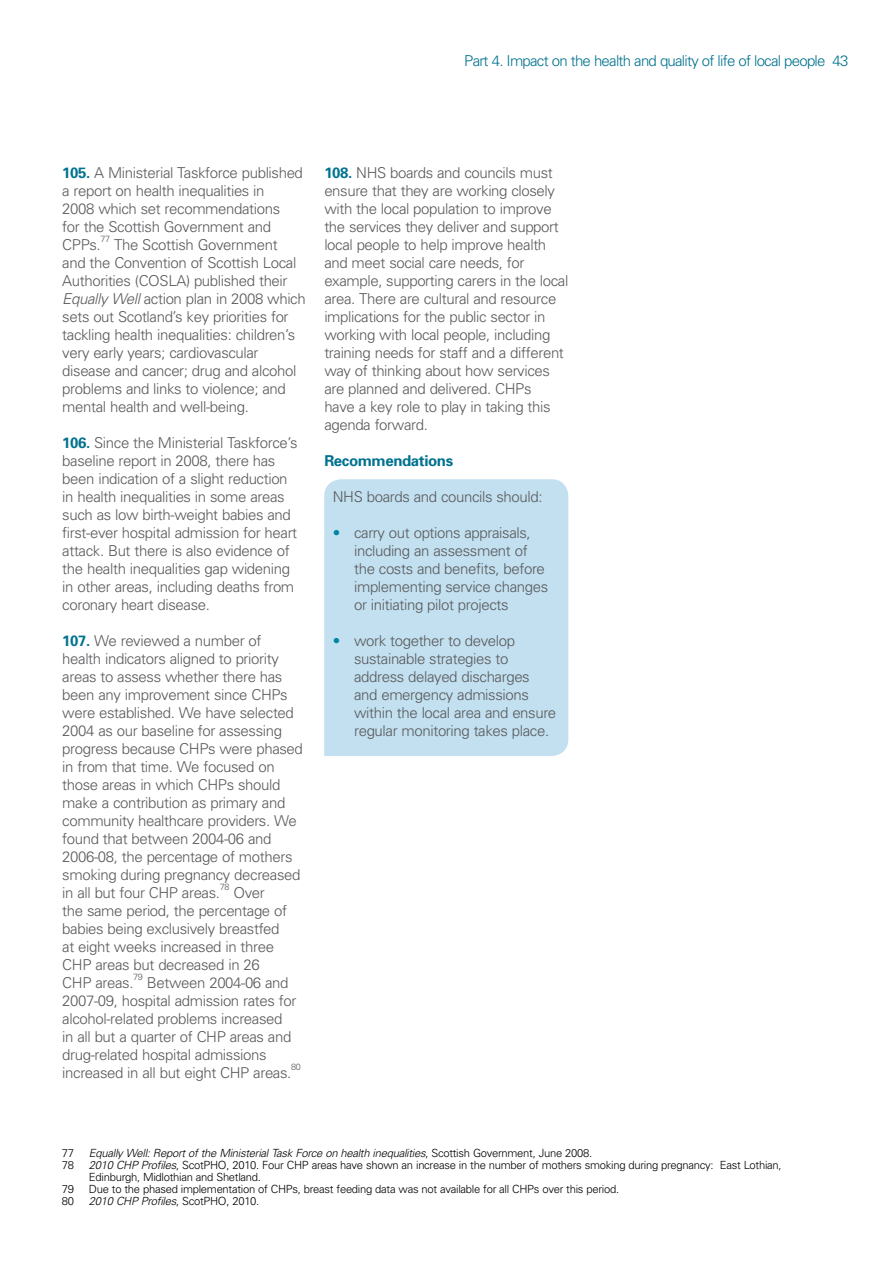
<style>
.page{position:relative;width:893px;height:1263px;background:#fff}
.page>*{position:absolute;margin:0;border:0;box-sizing:border-box;transform-origin:0 0}
.Paragraph{font:300 15px/18px "Univers";letter-spacing:-.025em;color:#58595b}
.Paragraph_-_bullet_h{font:300 15px/18px "Univers";letter-spacing:-.025em;color:#58595b}
.t1{font:300 15px "Univers";letter-spacing:-.05em;color:#00728f}
.Paragraph_-_highligh{font:300 15px "Univers";letter-spacing:-.025em;color:#58595b}
.Heading_3{font:700 15px "Univers";letter-spacing:-.025em;color:#00728f}
.Footnote{font:300 11.25px/12px "Univers";letter-spacing:-.025em;color:#000}
.Footnote-2{font:italic 300 11.25px "Univers";letter-spacing:-.025em;color:#000}
.Paragraph-2{font:300 9px "Univers";letter-spacing:-.025em;color:#58595b}
.s1{font-weight:700;color:#00728f}
.s2{font-style:italic}
.s3{color:#0086a2}
.s4{font-style:normal}
</style>
<div class="page">
<div style="left:324px;top:479px;width:244px;height:277px;background:#c2e0ef"></div>
<p class="t1" style="left:464px;top:52px;width:386px">Part 4. Impact on the health and quality of life of local people 43</p>
<p class="Paragraph" style="left:62px;top:163px;width:242px"><span class="s1">105.</span> A Ministerial Taskforce published a report on health inequalities in<br>2008 which set recommendations<br>for the Scottish Government and<br>CPPs.</p>
<p class="Paragraph-2" style="left:100px;top:234px;width:11px">77</p>
<p class="Paragraph" style="left:62px;top:235px;width:245px;text-indent:52px">The Scottish Government<br>and the Convention of Scottish Local Authorities (COSLA) published their <span class="s2">Equally Well</span> action plan in 2008 which sets out Scotland’s key priorities for tackling health inequalities: children’s very early years; cardiovascular disease and cancer; drug and alcohol problems and links to violence; and mental health and well-being.</p>
<p class="Paragraph" style="left:62px;top:433px;width:237px"><span class="s1">106.</span> Since the Ministerial Taskforce’s baseline report in 2008, there has been indication of a slight reduction in health inequalities in some areas such as low birth-weight babies and first-ever hospital admission for heart attack. But there is also evidence of the health inequalities gap widening in other areas, including deaths from coronary heart disease.</p>
<p class="Paragraph" style="left:62px;top:631px;width:242px"><span class="s1">107.</span> We reviewed a number of health indicators aligned to priority areas to assess whether there has been any improvement since CHPs were established. We have selected 2004 as our baseline for assessing progress because CHPs were phased in from that time. We focused on those areas in which CHPs should make a contribution as primary and community healthcare providers. We found that between 2004-06 and 2006-08, the percentage of mothers smoking during pregnancy decreased in all but four CHP areas.</p>
<p class="Paragraph-2" style="left:220px;top:882px;width:11px">78</p>
<p class="Paragraph" style="left:62px;top:883px;width:226px;text-indent:171px">Over the same period, the percentage of babies being exclusively breastfed at eight weeks increased in three<br>CHP areas but decreased in 26<br>CHP areas.</p>
<p class="Paragraph-2" style="left:133px;top:972px;width:11px">79</p>
<p class="Paragraph" style="left:62px;top:973px;width:236px;text-indent:85px">Between 2004-06 and 2007-09, hospital admission rates for alcohol-related problems increased in all but a quarter of CHP areas and drug-related hospital admissions increased in all but eight CHP areas.</p>
<p class="Paragraph-2" style="left:291px;top:1062px;width:11px">80</p>
<p class="Paragraph" style="left:324px;top:163px;width:246px"><span class="s1">108.</span> NHS boards and councils must ensure that they are working closely with the local population to improve the services they deliver and support local people to help improve health and meet social care needs, for example, supporting carers in the local area. There are cultural and resource implications for the public sector in working with local people, including training needs for staff and a different way of thinking about how services are planned and delivered. CHPs<br>have a key role to play in taking this agenda forward.</p>
<p class="Heading_3" style="left:324px;top:451px;width:130px">Recommendations</p>
<p class="Paragraph_-_highligh" style="left:333px;top:487px;width:211px">NHS boards and councils should:</p>
<p class="Paragraph_-_bullet_h" style="left:354px;top:523px;width:196px;text-indent:-21px"><span class="s3">•</span> carry out options appraisals, including an assessment of the costs and benefits, before implementing service changes or initiating pilot projects</p>
<p class="Paragraph_-_bullet_h" style="left:354px;top:631px;width:204px;text-indent:-21px"><span class="s3">•</span> work together to develop sustainable strategies to address delayed discharges and emergency admissions within the local area and ensure regular monitoring takes place.</p>
<p class="Footnote" style="left:62px;top:1147px;width:14px">77</p>
<p class="Footnote-2" style="left:89px;top:1146px;width:505px">Equally Well: Report of the Ministerial Task Force on health inequalities<span class="s4">, Scottish Government, June 2008.</span></p>
<p class="Footnote" style="left:62px;top:1159px;width:14px">78</p>
<p class="Footnote" style="left:89px;top:1159px;width:694px"><span class="s2">2010 CHP Profiles</span>, ScotPHO, 2010. Four CHP areas have shown an increase in the number of mothers smoking during pregnancy: East Lothian,<br>Edinburgh, Midlothian and Shetland.</p>
<p class="Footnote" style="left:62px;top:1183px;width:14px">79</p>
<p class="Footnote" style="left:89px;top:1183px;width:532px">Due to the phased implementation of CHPs, breast feeding data was not available for all CHPs over this period.</p>
<p class="Footnote" style="left:62px;top:1195px;width:14px">80</p>
<p class="Footnote-2" style="left:89px;top:1194px;width:172px">2010 CHP Profiles<span class="s4">, ScotPHO, 2010.</span></p>
</div>
